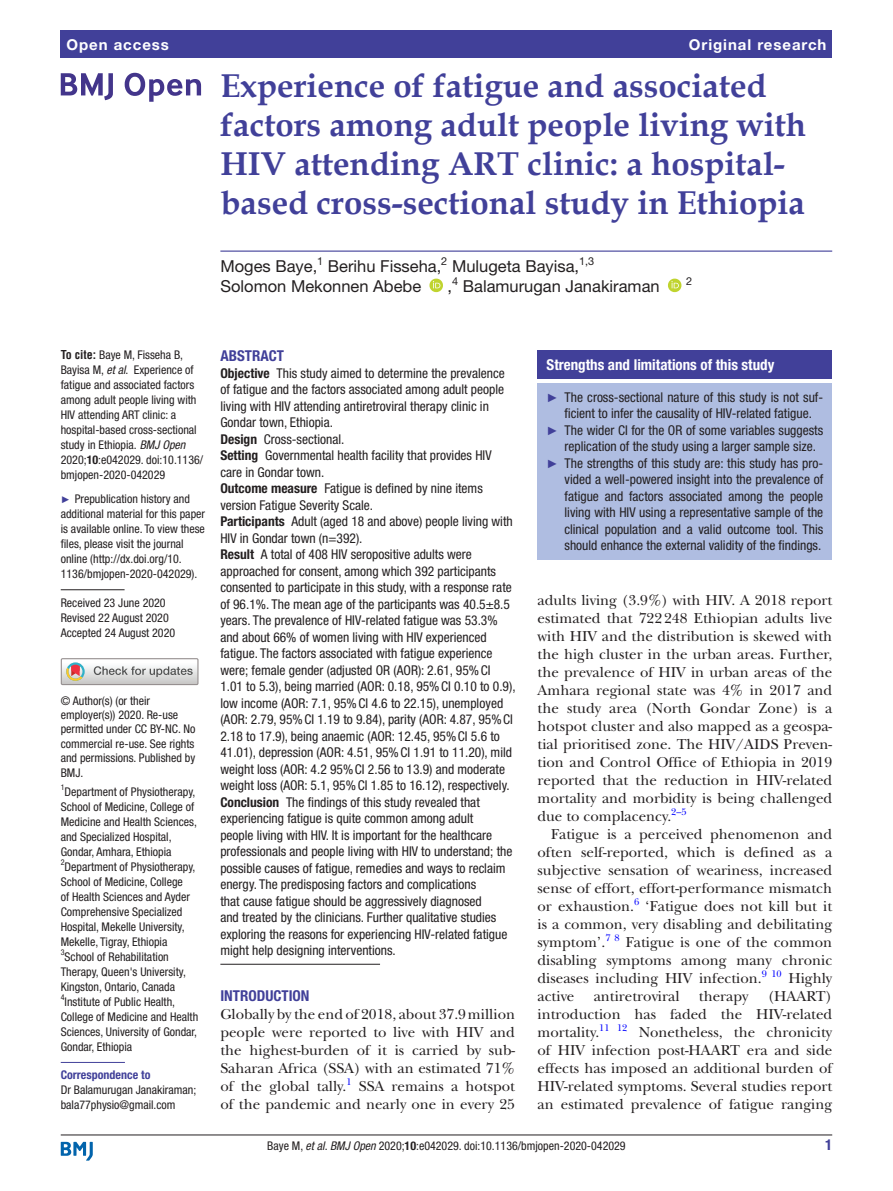
<style>
.page{position:relative;width:893px;height:1191px;background:#fff}
.page>*{position:absolute;margin:0;border:0;box-sizing:border-box;transform-origin:0 0}
.t1{font:700 33px/39px "Book Antiqua";color:#414099}
.t2{font:16.5px "Helvetica Neue LT Std";color:#231f20}
.t3{font:15px/18px "New Baskerville";color:#231f20;text-align:justify}
.t4{font:700 condensed 15px "Helvetica Neue LT Std";color:#fff}
.t5{font:700 15px "Helvetica Neue LT Std";letter-spacing:.065em;color:#fff}
.t6{font:700 condensed 15px "Helvetica Neue LT Std";color:#414099}
.t7{font:condensed 13.5px/16.5px "Helvetica Neue LT Std";color:#231f20}
.t8{font:condensed 12px/15px "Helvetica Neue LT Std";color:#231f20}
.t9{font:700 condensed 12px "Helvetica Neue LT Std";color:#414099}
.t10{font:10.95px "Helvetica Neue LT Std";color:#231f20}
.t11{font:9.9px "New Baskerville";color:#00f}
.t12{font:condensed 7.95px "Helvetica Neue LT Std";color:#231f20}
.s1{font-family:"Helvetica LT Std";font-weight:700}
.s2{font-style:italic}
.s3{font-weight:700}
.s4{font-family:"Arial";font-stretch:normal;font-size:9.75px;color:#414099}
.s5{font-family:"Arial";font-stretch:normal;font-size:12px;color:#414099}
</style>
<div class="page">
<hr style="left:61px;top:1134px;width:771px;height:1px;background:#231f20">
<svg style="left:61px;top:1141px;width:32px;height:19px"></svg>
<div style="left:61px;top:31px;width:771px;height:27px;background:#414099"></div>
<hr style="left:220px;top:250px;width:612px;height:2px;background:#414099">
<svg style="left:429px;top:279px;width:14px;height:13px"></svg>
<svg style="left:668px;top:279px;width:13px;height:13px"></svg>
<hr style="left:61px;top:589px;width:64px;height:1px;background:#231f20">
<hr style="left:61px;top:1062px;width:64px;height:1px;background:#414099">
<svg style="left:61px;top:73px;width:52px;height:27px"></svg>
<svg style="left:125px;top:73px;width:76px;height:29px"></svg>
<div style="left:61px;top:658px;width:138px;height:27px;border:1px solid #969090"></div>
<svg style="left:61px;top:658px;width:137px;height:26px"></svg>
<hr style="left:220px;top:964px;width:160px;height:1px;background:#231f20">
<div style="left:538px;top:350px;width:294px;height:29px;background:#414099"></div>
<div style="left:538px;top:383px;width:294px;height:176px;background:#afbde1"></div>
<p class="t5" style="left:66px;top:35px;width:104px">Open access</p>
<p class="t5" style="left:689px;top:35px;width:139px">Original research</p>
<h1 class="t1" style="left:220px;top:66px;width:587px">Experience of fatigue and associated factors among adult people living with HIV attending ART clinic: a hospital&shy;based cross-sectional study in Ethiopia</h1>
<p class="t2" style="left:220px;top:257px;width:98px">Moges Baye,</p>
<p class="t10" style="left:317px;top:254px;width:8px">1</p>
<p class="t2" style="left:328px;top:257px;width:115px">Berihu Fisseha,</p>
<p class="t10" style="left:441px;top:254px;width:8px">2</p>
<p class="t2" style="left:452px;top:257px;width:129px">Mulugeta Bayisa,</p>
<p class="t10" style="left:579px;top:254px;width:17px">1,3</p>
<p class="t2" style="left:220px;top:276px;width:202px">Solomon Mekonnen Abebe</p>
<p class="t2" style="left:448px;top:276px;width:6px">,</p>
<p class="t10" style="left:452px;top:274px;width:8px">4</p>
<p class="t2" style="left:463px;top:276px;width:198px">Balamurugan Janakiraman</p>
<p class="t10" style="left:686px;top:274px;width:8px">2</p>
<p class="t8" style="left:61px;top:347px;width:144px"><span class="s1">To cite:</span> Baye M, Fisseha B,<br>Bayisa M, <span class="s2">et al</span>. Experience of fatigue and associated factors among adult people living with<br>HIV attending ART clinic: a hospital-based cross-sectional study in Ethiopia. <span class="s2">BMJ Open<br></span>2020;<span class="s3">10</span>:e042029. doi:10.1136/ bmjopen-2020-042029</p>
<p class="t8" style="left:61px;top:491px;width:146px"><span class="s4">►</span> Prepublication history and additional material for this paper is available online. To view these files, please visit the journal online (http://dx.doi.org/10.<br>1136/bmjopen-2020-042029).</p>
<p class="t8" style="left:61px;top:595px;width:116px">Received 23 June 2020<br>Revised 22 August 2020<br>Accepted 24 August 2020</p>
<p class="t8" style="left:61px;top:693px;width:136px;line-height:14.4px">© Author(s) (or their employer(s)) 2020. Re-use permitted under CC BY-NC. No commercial re-use. See rights and permissions. Published by<br>BMJ.</p>
<p class="t12" style="left:61px;top:783px;width:5px">1</p>
<p class="t8" style="left:61px;top:784px;width:138px;text-indent:4px">Department of Physiotherapy,<br>School of Medicine, College of<br>Medicine and Health Sciences, and Specialized Hospital,<br>Gondar, Amhara, Ethiopia</p>
<p class="t12" style="left:61px;top:858px;width:5px">2</p>
<p class="t8" style="left:61px;top:859px;width:136px;text-indent:4px">Department of Physiotherapy,<br>School of Medicine, College<br>of Health Sciences and Ayder<br>Comprehensive Specialized<br>Hospital, Mekelle University,<br>Mekelle, Tigray, Ethiopia</p>
<p class="t12" style="left:61px;top:948px;width:5px">3</p>
<p class="t8" style="left:61px;top:949px;width:139px;text-indent:4px">School of Rehabilitation<br>Therapy, Queen's University,<br>Kingston, Ontario, Canada<br><sup>4</sup>Institute of Public Health,<br>College of Medicine and Health<br>Sciences, University of Gondar,<br>Gondar, Ethiopia</p>
<p class="t9" style="left:61px;top:1067px;width:91px">Correspondence to</p>
<p class="t8" style="left:61px;top:1082px;width:137px">Dr Balamurugan Janakiraman; bala77physio@gmail.com</p>
<p class="t6" style="left:220px;top:347px;width:65px">ABSTRACT</p>
<p class="t7" style="left:220px;top:364px;width:297px"><span class="s3">Objective</span> This study aimed to determine the prevalence of fatigue and the factors associated among adult people living with HIV attending antiretroviral therapy clinic in Gondar town, Ethiopia.<br><span class="s3">Design</span> Cross-sectional.<br><span class="s3">Setting</span> Governmental health facility that provides HIV care in Gondar town.<br><span class="s3">Outcome measure</span> Fatigue is defined by nine items version Fatigue Severity Scale.<br><span class="s3">Participants</span> Adult (aged 18 and above) people living with HIV in Gondar town (n=392).<br><span class="s3">Result</span> A total of 408 HIV seropositive adults were approached for consent, among which 392 participants consented to participate in this study, with a response rate of 96.1%. The mean age of the participants was 40.5±8.5 years. The prevalence of HIV-related fatigue was 53.3% and about 66% of women living with HIV experienced fatigue. The factors associated with fatigue experience were; female gender (adjusted OR (AOR): 2.61, 95%CI 1.01 to 5.3), being married (AOR: 0.18, 95%CI 0.10 to 0.9), low income (AOR: 7.1, 95%CI 4.6 to 22.15), unemployed (AOR: 2.79, 95%CI 1.19 to 9.84), parity (AOR: 4.87, 95%CI 2.18 to 17.9), being anaemic (AOR: 12.45, 95%CI 5.6 to 41.01), depression (AOR: 4.51, 95%CI 1.91 to 11.20), mild weight loss (AOR: 4.2 95%CI 2.56 to 13.9) and moderate weight loss (AOR: 5.1, 95%CI 1.85 to 16.12), respectively.<br><span class="s3">Conclusion</span> The findings of this study revealed that experiencing fatigue is quite common among adult<br>people living with HIV. It is important for the healthcare professionals and people living with HIV to understand; the possible causes of fatigue, remedies and ways to reclaim energy. The predisposing factors and complications<br>that cause fatigue should be aggressively diagnosed<br>and treated by the clinicians. Further qualitative studies exploring the reasons for experiencing HIV-related fatigue might help designing interventions.</p>
<p class="t6" style="left:220px;top:987px;width:91px">INTRODUCTION</p>
<p class="t3" style="left:220px;top:1005px;width:296px">Globally by the end of 2018, about 37.9million people were reported to live with HIV and the highest-burden of it is carried by sub-Saharan Africa (SSA) with an estimated 71% of the global tally.</p>
<p class="t11" style="left:346px;top:1075px;width:7px">1</p>
<p class="t3" style="left:220px;top:1077px;width:296px;text-align:right">SSA remains a hotspot<br>of the pandemic and nearly one in every 25</p>
<p class="t4" style="left:547px;top:356px;width:229px">Strengths and limitations of this study</p>
<p class="t7" style="left:547px;top:389px;width:278px"><span class="s5">►</span> The cross-sectional nature of this study is not suf-</p>
<p class="t7" style="left:565px;top:405px;width:249px">ficient to infer the causality of HIV-related fatigue.</p>
<p class="t7" style="left:547px;top:422px;width:278px"><span class="s5">►</span> The wider CI for the OR of some variables suggests</p>
<p class="t7" style="left:565px;top:438px;width:253px">replication of the study using a larger sample size.</p>
<p class="t7" style="left:547px;top:455px;width:278px"><span class="s5">►</span> The strengths of this study are: this study has pro-</p>
<p class="t7" style="left:565px;top:471px;width:260px">vided a well-powered insight into the prevalence of</p>
<p class="t7" style="left:565px;top:488px;width:260px">fatigue and factors associated among the people</p>
<p class="t7" style="left:565px;top:504px;width:260px">living with HIV using a representative sample of the</p>
<p class="t7" style="left:565px;top:521px;width:260px">clinical population and a valid outcome tool. This</p>
<p class="t7" style="left:565px;top:537px;width:258px">should enhance the external validity of the findings.</p>
<p class="t3" style="left:538px;top:591px;width:296px">adults living (3.9%) with HIV. A 2018 report estimated that 722248 Ethiopian adults live with HIV and the distribution is skewed with the high cluster in the urban areas. Further, the prevalence of HIV in urban areas of the Amhara regional state was 4% in 2017 and the study area (North Gondar Zone) is a hotspot cluster and also mapped as a geospa&shy;tial prioritised zone. The HIV/AIDS Preven&shy;tion and Control Office of Ethiopia in 2019 reported that the reduction in HIV-related mortality and morbidity is being challenged due to complacency.<sup>2–5</sup></p>
<p class="t3" style="left:538px;top:825px;width:296px;text-indent:14px">Fatigue is a perceived phenomenon and often self-reported, which is defined as a subjective sensation of weariness, increased sense of effort, effort-performance mismatch or exhaustion.</p>
<p class="t11" style="left:634px;top:895px;width:7px">6</p>
<p class="t3" style="left:538px;top:897px;width:296px;text-indent:108px">‘Fatigue does not kill but it is a common, very disabling and debilitating symptom’.</p>
<p class="t11" style="left:605px;top:931px;width:16px">7 8</p>
<p class="t3" style="left:538px;top:933px;width:296px;text-indent:88px">Fatigue is one of the common disabling symptoms among many chronic diseases including HIV infection.</p>
<p class="t11" style="left:762px;top:967px;width:21px">9 10</p>
<p class="t3" style="left:788px;top:969px;width:45px">Highly</p>
<p class="t3" style="left:538px;top:987px;width:296px;text-indent:230px">(HAART) introduction has faded the HIV-related mortality.<sup>11</sup> <sup>12</sup></p>
<p class="t3" style="left:538px;top:987px;width:38px">active</p>
<p class="t3" style="left:594px;top:987px;width:87px">antiretroviral</p>
<p class="t3" style="left:699px;top:987px;width:51px">therapy</p>
<p class="t3" style="left:538px;top:1023px;width:296px;text-indent:101px">Nonetheless, the chronicity of HIV infection post-HAART era and side effects has imposed an additional burden of HIV-related symptoms. Several studies report an estimated prevalence of fatigue ranging</p>
<p class="t8" style="left:267px;top:1137px;width:360px">Baye M, <span class="s2">et al</span>. <span class="s2">BMJ Open</span> 2020;<span class="s3">10</span>:e042029. doi:10.1136/bmjopen-2020-042029</p>
<p class="t6" style="left:825px;top:1135px;width:9px">1</p>
</div>
